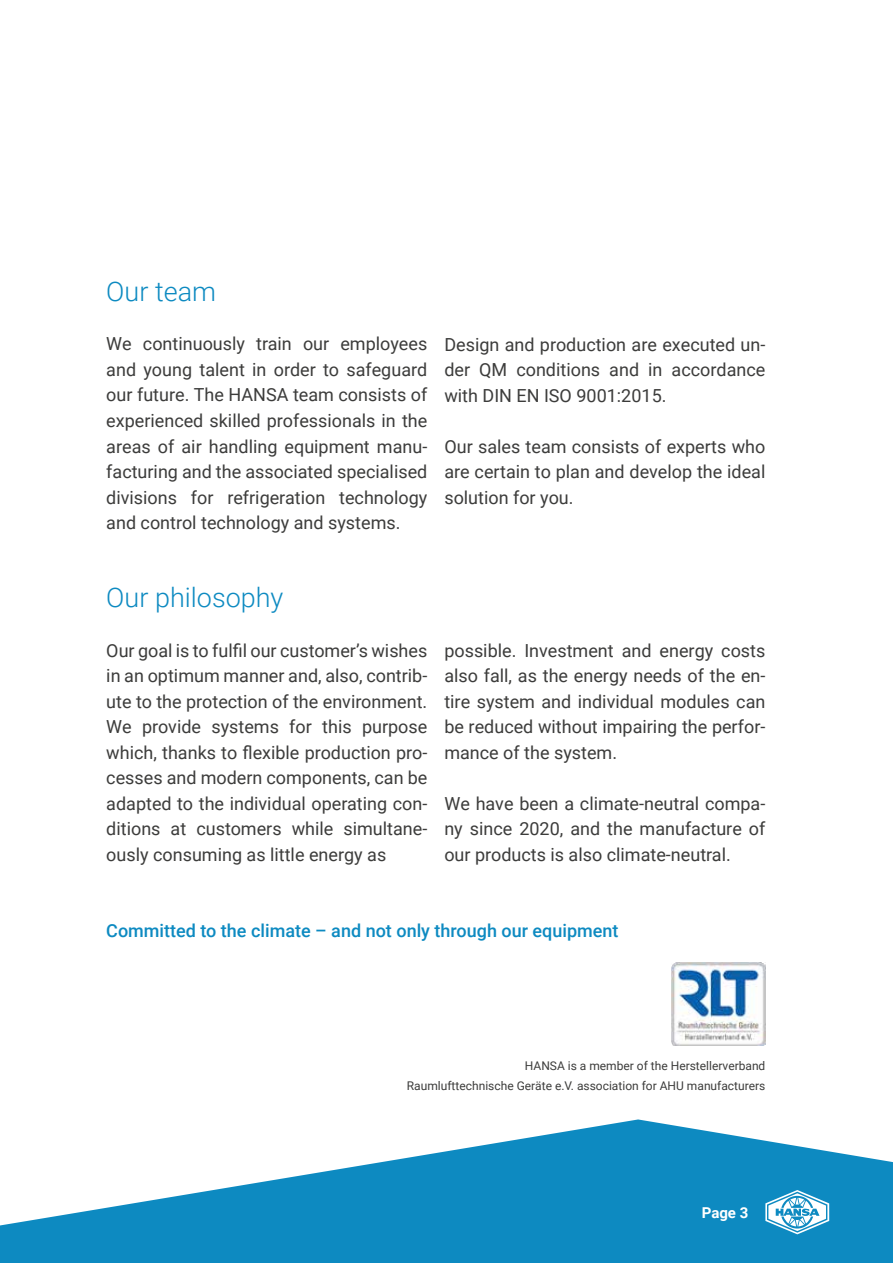
<style>
.page{position:relative;width:893px;height:1263px;background:#fff}
.page>*{position:absolute;margin:0;border:0;box-sizing:border-box;transform-origin:0 0}
.t1{font:300 27px "Roboto";color:#0d8ac1}
.t2{font:18px/25.5px "Roboto";color:#3c3c3b;text-align:justify}
.t3{font:500 18px "Roboto";color:#0d8ac1}
.t4{font:700 15px "Roboto";color:#fff}
.t5{font:12px/19.5px "Roboto";color:#3c3c3b;text-align:right}
</style>
<div class="page">
<svg style="left:0;top:1119px;width:893px;height:144px;fill:#0d8ac1"></svg>
<svg style="left:765px;top:1190px;width:64px;height:44px"></svg>
<img style="left:671px;top:963px;width:94px;height:83px">
<h1 class="t1" style="left:106px;top:272px;width:111px">Our team</h1>
<p class="t2" style="left:106px;top:331px;width:323px">We continuously train our employees and young talent in order to safeguard our future. The HANSA team consists of experienced skilled professionals in the areas of air handling equipment manu&shy;facturing and the associated specialised divisions for refrigeration technology and control technology and systems.</p>
<p class="t2" style="left:444px;top:331px;width:323px">Design and production are executed un&shy;der QM conditions and in accordance with DIN EN ISO 9001:2015.</p>
<p class="t2" style="left:444px;top:433px;width:323px">Our sales team consists of experts who are certain to plan and develop the ideal solution for you.</p>
<h1 class="t1" style="left:106px;top:578px;width:179px">Our philosophy</h1>
<p class="t2" style="left:106px;top:637px;width:323px">Our goal is to fulfil our customer’s wishes in an optimum manner and, also, contrib&shy;ute to the protection of the environment.<br>We provide systems for this purpose which, thanks to flexible production pro&shy;cesses and modern components, can be adapted to the individual operating con&shy;ditions at customers while simultane&shy;ously consuming as little energy as</p>
<p class="t2" style="left:444px;top:637px;width:323px">possible. Investment and energy costs also fall, as the energy needs of the en&shy;tire system and individual modules can be reduced without impairing the perfor&shy;mance of the system.</p>
<p class="t2" style="left:444px;top:790px;width:323px">We have been a climate-neutral compa&shy;ny since 2020, and the manufacture of our products is also climate-neutral.</p>
<p class="t3" style="left:106px;top:918px;width:514px">Committed to the climate – and not only through our equipment</p>
<p class="t5" style="left:407px;top:1055px;width:360px">HANSA is a member of the Herstellerverband<br>Raumlufttechnische Geräte e.V. association for AHU manufacturers</p>
<p class="t4" style="left:702px;top:1202px;width:48px">Page 3</p>
</div>
